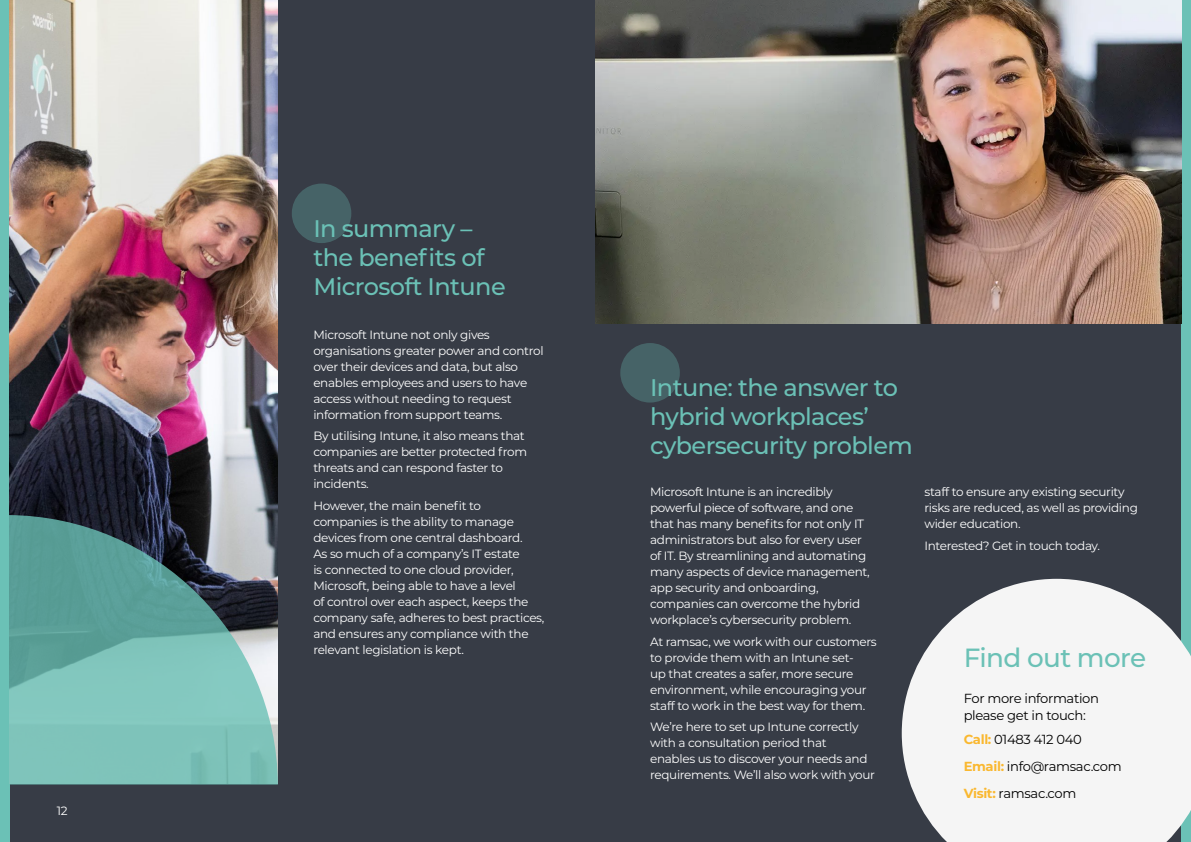
<style>
.page{position:relative;width:1191px;height:842px;background:#fff}
.page>*{position:absolute;margin:0;border:0;box-sizing:border-box;transform-origin:0 0}
.t1{font:500 26.3px "Montserrat";letter-spacing:-.025em;color:#6bc1b6}
.t2{font:500 24px/29px "Montserrat";letter-spacing:-.025em;color:#6bc1b6}
.t3{font:13.1px/26.8px "Montserrat";letter-spacing:-.025em;color:#000}
.t4{font:12px/16px "Montserrat";letter-spacing:-.025em;color:#fff}
.s1{font-weight:700;color:#fab830}
</style>
<div class="page">
<div style="left:0;top:0;width:10px;height:842px;background:#6bc1b6"></div>
<div style="left:1181px;top:0;width:10px;height:842px;background:#6bc1b6"></div>
<div style="left:10px;top:784px;width:585px;height:58px;background:#373c46"></div>
<div style="left:595px;top:784px;width:586px;height:58px;background:#373c46"></div>
<div style="left:278px;top:0;width:317px;height:784px;background:#373c46"></div>
<img style="left:10px;top:0;width:268px;height:515px">
<svg style="left:9px;top:515px;width:269px;height:269px;background:#6ea5a0"></svg>
<div style="left:595px;top:0;width:586px;height:784px;background:#373c46"></div>
<img style="left:595px;top:0;width:586px;height:323px">
<div style="left:620px;top:343px;width:60px;height:60px;background:#466367;border-radius:50%"></div>
<div style="left:292px;top:184px;width:59px;height:59px;background:#466367;border-radius:50%"></div>
<svg style="left:901px;top:579px;width:290px;height:263px;background:#dbddde"></svg>
<p class="t4" style="left:57px;top:803px;width:12px">12</p>
<h2 class="t2" style="left:313px;top:213px;width:194px">In summary – the benefits of<br>Microsoft Intune</h2>
<p class="t4" style="left:313px;top:326px;width:232px">Microsoft Intune not only gives organisations greater power and control over their devices and data, but also enables employees and users to have access without needing to request information from support teams.</p>
<p class="t4" style="left:313px;top:428px;width:215px">By utilising Intune, it also means that companies are better protected from threats and can respond faster to incidents.</p>
<p class="t4" style="left:313px;top:497px;width:233px">However, the main benefit to companies is the ability to manage devices from one central dashboard.<br>As so much of a company’s IT estate<br>is connected to one cloud provider, Microsoft, being able to have a level<br>of control over each aspect, keeps the company safe, adheres to best practices, and ensures any compliance with the relevant legislation is kept.</p>
<h2 class="t2" style="left:650px;top:372px;width:264px">Intune: the answer to hybrid workplaces’ cybersecurity problem</h2>
<p class="t4" style="left:650px;top:483px;width:221px">Microsoft Intune is an incredibly powerful piece of software, and one that has many benefits for not only IT administrators but also for every user of IT. By streamlining and automating many aspects of device management, app security and onboarding, companies can overcome the hybrid workplace’s cybersecurity problem.</p>
<p class="t4" style="left:650px;top:633px;width:228px">At ramsac, we work with our customers to provide them with an Intune set-<br>up that creates a safer, more secure environment, while encouraging your staff to work in the best way for them.</p>
<p class="t4" style="left:650px;top:718px;width:226px">We’re here to set up Intune correctly with a consultation period that<br>enables us to discover your needs and requirements. We’ll also work with your</p>
<p class="t4" style="left:924px;top:483px;width:215px">staff to ensure any existing security risks are reduced, as well as providing wider education.</p>
<p class="t4" style="left:924px;top:537px;width:177px">Interested? Get in touch today.</p>
<h1 class="t1" style="left:963px;top:639px;width:184px">Find out more</h1>
<p class="t3" style="left:963px;top:689px;width:137px;line-height:17.5px">For more information please get in touch:</p>
<p class="t3" style="left:963px;top:725px;width:160px"><span class="s1">Call:</span> 01483 412 040<br><span class="s1">Email:</span> info@ramsac.com<br><span class="s1">Visit:</span> ramsac.com</p>
</div>
